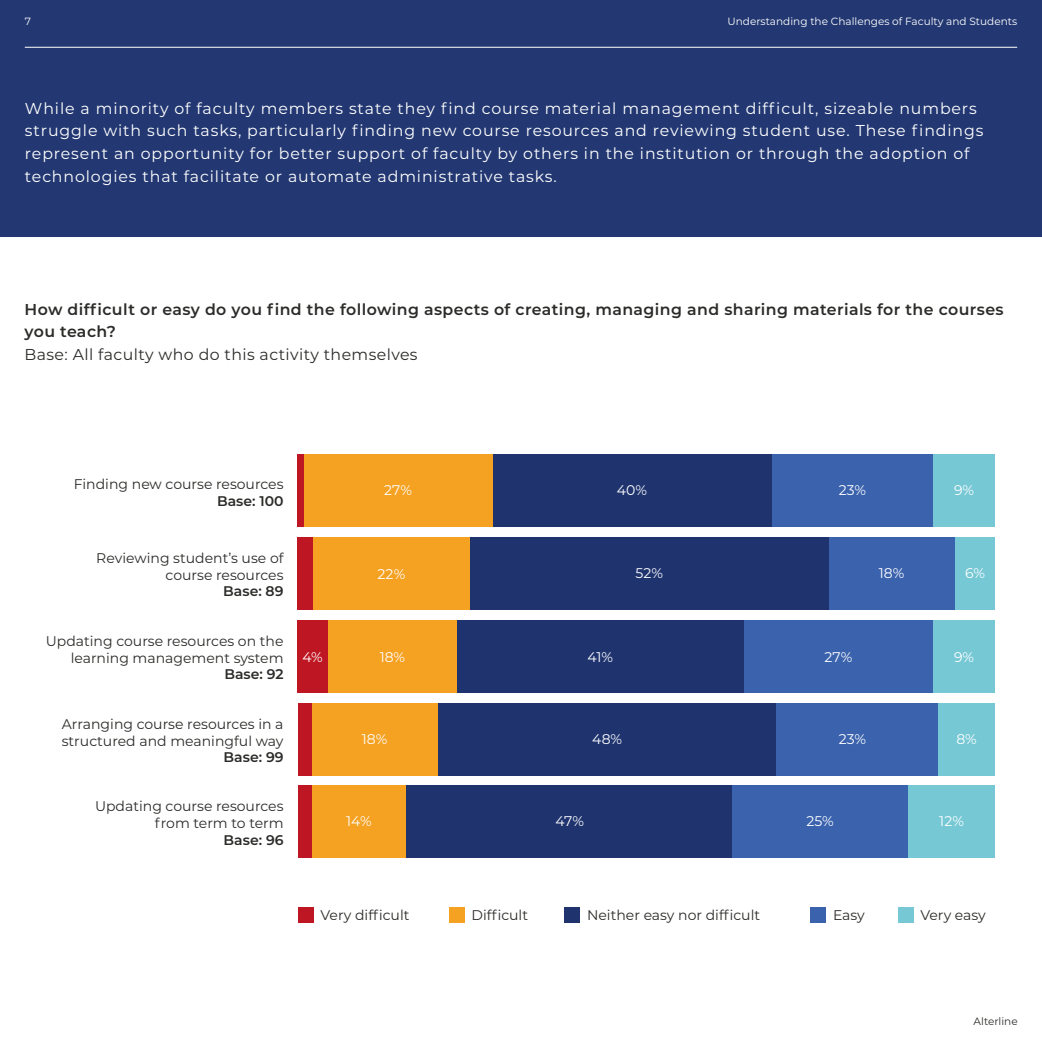
<style>
.page{position:relative;width:1042px;height:1042px;background:#fff}
.page>*{position:absolute;margin:0;border:0;box-sizing:border-box;transform-origin:0 0}
.t1{font:15.75px/22.8px "Montserrat";letter-spacing:.055em;color:#fff}
.t2{font:600 15.75px/22.8px "Montserrat";letter-spacing:.025em;color:#2b2b29}
.t3{font:15.75px "Montserrat";letter-spacing:.025em;color:#2b2b29}
.t4{font:14px/16.8px "Montserrat";color:#2b2b29;text-align:right}
.t5{font:14px "Montserrat";color:#fff}
.t6{font:600 14px "Montserrat";color:#2b2b29}
.t7{font:10.5px "Montserrat";color:#fff}
.t8{font:10.5px "Montserrat";color:#2b2b29}
</style>
<div class="page">
<div style="left:0;top:0;width:1042px;height:236px;background:#233872"></div>
<hr style="left:25px;top:47px;width:992px;height:1px;background:#fff">
<div style="left:492px;top:454px;width:280px;height:72px;background:#1f346f"></div>
<div style="left:469px;top:537px;width:361px;height:72px;background:#1f346f"></div>
<div style="left:457px;top:621px;width:287px;height:72px;background:#1f346f"></div>
<div style="left:438px;top:703px;width:338px;height:72px;background:#1f346f"></div>
<div style="left:406px;top:785px;width:327px;height:73px;background:#1f346f"></div>
<div style="left:772px;top:454px;width:161px;height:72px;background:#3a62ad"></div>
<div style="left:830px;top:537px;width:125px;height:72px;background:#3a62ad"></div>
<div style="left:744px;top:621px;width:189px;height:72px;background:#3a62ad"></div>
<div style="left:776px;top:703px;width:162px;height:72px;background:#3a62ad"></div>
<div style="left:732px;top:785px;width:176px;height:73px;background:#3a62ad"></div>
<div style="left:933px;top:454px;width:62px;height:72px;background:#76c8d5"></div>
<div style="left:955px;top:537px;width:40px;height:72px;background:#76c8d5"></div>
<div style="left:933px;top:621px;width:62px;height:72px;background:#76c8d5"></div>
<div style="left:938px;top:703px;width:57px;height:72px;background:#76c8d5"></div>
<div style="left:908px;top:785px;width:87px;height:73px;background:#76c8d5"></div>
<div style="left:304px;top:454px;width:188px;height:72px;background:#f5a122"></div>
<div style="left:313px;top:537px;width:156px;height:72px;background:#f5a122"></div>
<div style="left:328px;top:621px;width:129px;height:72px;background:#f5a122"></div>
<div style="left:311px;top:703px;width:127px;height:72px;background:#f5a122"></div>
<div style="left:312px;top:785px;width:94px;height:73px;background:#f5a122"></div>
<div style="left:298px;top:454px;width:6px;height:72px;background:#be1622"></div>
<div style="left:298px;top:537px;width:15px;height:72px;background:#be1622"></div>
<div style="left:298px;top:621px;width:30px;height:72px;background:#be1622"></div>
<div style="left:298px;top:703px;width:13px;height:72px;background:#be1622"></div>
<div style="left:298px;top:785px;width:14px;height:73px;background:#be1622"></div>
<div style="left:298px;top:906px;width:16px;height:16px;background:#be1622"></div>
<div style="left:449px;top:906px;width:16px;height:16px;background:#f5a122"></div>
<div style="left:564px;top:906px;width:16px;height:16px;background:#1f346f"></div>
<div style="left:810px;top:906px;width:16px;height:16px;background:#3a62ad"></div>
<div style="left:897px;top:906px;width:16px;height:16px;background:#76c8d5"></div>
<p class="t7" style="left:25px;top:14px;width:8px">7</p>
<p class="t7" style="left:727px;top:14px;width:291px">Understanding the Challenges of Faculty and Students</p>
<p class="t1" style="left:25px;top:96px;width:960px">While a minority of faculty members state they find course material management difficult, sizeable numbers struggle with such tasks, particularly finding new course resources and reviewing student use. These findings represent an opportunity for better support of faculty by others in the institution or through the adoption of technologies that facilitate or automate administrative tasks.</p>
<p class="t2" style="left:25px;top:297px;width:980px">How difficult or easy do you find the following aspects of creating, managing and sharing materials for the courses you teach?</p>
<p class="t3" style="left:25px;top:344px;width:394px">Base: All faculty who do this activity themselves</p>
<p class="t4" style="left:74px;top:475px;width:211px">Finding new course resources</p>
<p class="t6" style="left:217px;top:491px;width:68px">Base: 100</p>
<p class="t4" style="left:96px;top:549px;width:189px">Reviewing student’s use of course resources</p>
<p class="t6" style="left:223px;top:581px;width:62px">Base: 89</p>
<p class="t4" style="left:46px;top:632px;width:239px">Updating course resources on the learning management system</p>
<p class="t6" style="left:224px;top:664px;width:61px">Base: 92</p>
<p class="t4" style="left:62px;top:715px;width:223px;text-align:left">Arranging course resources in a structured and meaningful way</p>
<p class="t6" style="left:224px;top:747px;width:61px">Base: 99</p>
<p class="t4" style="left:95px;top:797px;width:190px">Updating course resources from term to term</p>
<p class="t6" style="left:224px;top:829px;width:61px">Base: 96</p>
<p class="t5" style="left:302px;top:647px;width:22px">4%</p>
<p class="t5" style="left:384px;top:481px;width:29px">27%</p>
<p class="t5" style="left:378px;top:564px;width:29px">22%</p>
<p class="t5" style="left:380px;top:647px;width:27px">18%</p>
<p class="t5" style="left:362px;top:729px;width:27px">18%</p>
<p class="t5" style="left:346px;top:811px;width:27px">14%</p>
<p class="t5" style="left:617px;top:481px;width:32px">40%</p>
<p class="t5" style="left:839px;top:481px;width:29px">23%</p>
<p class="t5" style="left:954px;top:481px;width:22px">9%</p>
<p class="t5" style="left:635px;top:563px;width:29px">52%</p>
<p class="t5" style="left:879px;top:563px;width:27px">18%</p>
<p class="t5" style="left:965px;top:563px;width:21px">6%</p>
<p class="t5" style="left:587px;top:647px;width:27px">41%</p>
<p class="t5" style="left:824px;top:647px;width:29px">27%</p>
<p class="t5" style="left:954px;top:647px;width:22px">9%</p>
<p class="t5" style="left:592px;top:729px;width:31px">48%</p>
<p class="t5" style="left:839px;top:729px;width:29px">23%</p>
<p class="t5" style="left:956px;top:729px;width:22px">8%</p>
<p class="t5" style="left:555px;top:811px;width:30px">47%</p>
<p class="t5" style="left:806px;top:811px;width:29px">25%</p>
<p class="t5" style="left:939px;top:811px;width:26px">12%</p>
<p class="t4" style="left:321px;top:906px;width:90px">Very difficult</p>
<p class="t4" style="left:472px;top:906px;width:58px">Difficult</p>
<p class="t4" style="left:587px;top:906px;width:174px">Neither easy nor difficult</p>
<p class="t4" style="left:833px;top:906px;width:33px">Easy</p>
<p class="t4" style="left:920px;top:906px;width:67px">Very easy</p>
<p class="t8" style="left:973px;top:1014px;width:46px">Alterline</p>
</div>
